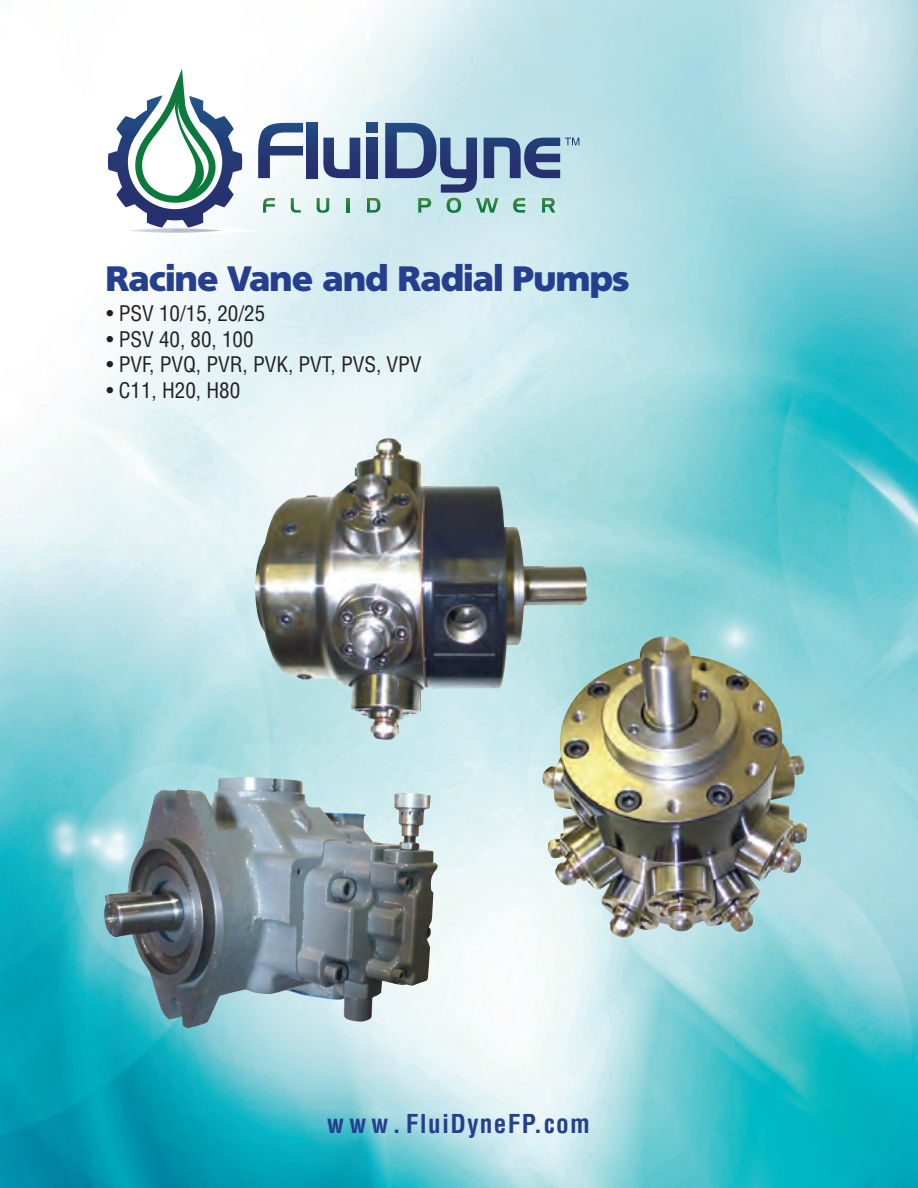
<style>
.page{position:relative;width:918px;height:1188px;background:#fff}
.page>*{position:absolute;margin:0;border:0;box-sizing:border-box;transform-origin:0 0}
.t1{font:34.2px "Fustian";color:#253f8e}
.t2{font:700 condensed 25.35px "Helvetica";letter-spacing:.05em;color:#253f8e}
.t3{font:condensed 21px "Helvetica";color:#231f20}
</style>
<div class="page">
<img style="left:0;top:0;width:918px;height:1188px">
<svg style="left:307px;top:123px;width:11px;height:55px"></svg>
<svg style="left:323px;top:138px;width:37px;height:40px"></svg>
<svg style="left:317px;top:198px;width:12px;height:15px"></svg>
<svg style="left:346px;top:198px;width:4px;height:15px"></svg>
<svg style="left:90px;top:69px;width:213px;height:166px"></svg>
<svg style="left:367px;top:123px;width:212px;height:90px;background:#91aec1"></svg>
<img style="left:255px;top:438px;width:332px;height:302px">
<img style="left:601px;top:636px;width:206px;height:302px">
<img style="left:104px;top:777px;width:334px;height:251px">
<h1 class="t1" style="left:106px;top:259px;width:525px">Racine Vane and Radial Pumps</h1>
<p class="t3" style="left:107px;top:302px;width:160px">• PSV 10/15, 20/25</p>
<p class="t3" style="left:107px;top:327px;width:149px">• PSV 40, 80, 100</p>
<p class="t3" style="left:107px;top:353px;width:316px">• PVF, PVQ, PVR, PVK, PVT, PVS, VPV</p>
<p class="t3" style="left:107px;top:378px;width:135px">• C11, H20, H80</p>
<p class="t2" style="left:327px;top:1110px;width:264px">w w w . FluiDyneFP.com</p>
</div>
